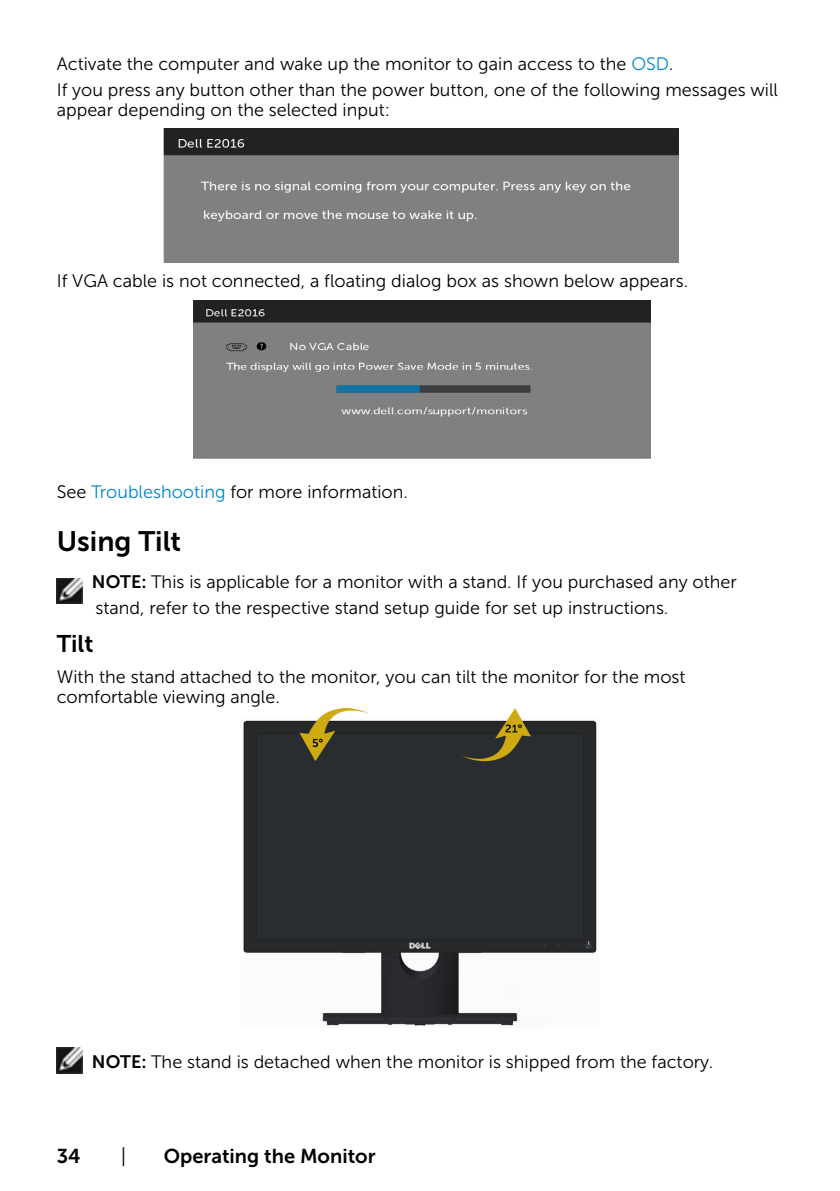
<style>
.page{position:relative;width:840px;height:1191px;background:#fff}
.page>*{position:absolute;margin:0;border:0;box-sizing:border-box;transform-origin:0 0}
.Head2{font:28px "Museo Sans For Dell 700";color:#000}
.Caution_Warning{font:24px "Museo Sans For Dell 700";color:#000}
.t1{font:20px "Museo Sans For Dell 700";color:#000}
.t2{font:20px "Museo Sans For Dell 300";color:#000}
.Paragraph{font:18px/20px "Museo Sans For Dell 300";color:#000}
.Caution_Warning-2{font:18px "Museo Sans For Dell 300";color:#000}
.s1{color:#0087cb}
.s2{font-family:"Museo Sans For Dell 700"}
</style>
<div class="page">
<img style="left:163px;top:129px;width:515px;height:134px">
<img style="left:194px;top:300px;width:456px;height:158px">
<img style="left:57px;top:578px;width:25px;height:25px">
<img style="left:243px;top:709px;width:354px;height:317px">
<img style="left:57px;top:1047px;width:25px;height:26px">
<p class="Paragraph" style="left:57px;top:54px;width:617px">Activate the computer and wake up the monitor to gain access to the <span class="s1">OSD</span>.</p>
<p class="Paragraph" style="left:57px;top:80px;width:722px">If you press any button other than the power button, one of the following messages will appear depending on the selected input:</p>
<p class="Paragraph" style="left:57px;top:271px;width:632px">If VGA cable is not connected, a floating dialog box as shown below appears.</p>
<p class="Paragraph" style="left:57px;top:482px;width:352px">See <span class="s1">Troubleshooting</span> for more information.</p>
<p class="Head2" style="left:57px;top:526px;width:126px">Using Tilt</p>
<p class="Caution_Warning-2" style="left:92px;top:572px;width:646px"><span class="s2">NOTE:</span> This is applicable for a monitor with a stand. If you purchased any other</p>
<p class="Caution_Warning-2" style="left:95px;top:598px;width:574px">stand, refer to the respective stand setup guide for set up instructions.</p>
<p class="Caution_Warning" style="left:57px;top:630px;width:38px">Tilt</p>
<p class="Paragraph" style="left:57px;top:667px;width:630px">With the stand attached to the monitor, you can tilt the monitor for the most comfortable viewing angle.</p>
<p class="Caution_Warning-2" style="left:92px;top:1051px;width:622px"><span class="s2">NOTE:</span> The stand is detached when the monitor is shipped from the factory.</p>
<p class="t1" style="left:57px;top:1144px;width:25px">34</p>
<p class="t2" style="left:121px;top:1145px;width:7px">|</p>
<p class="t1" style="left:164px;top:1144px;width:213px">Operating the Monitor</p>
</div>
